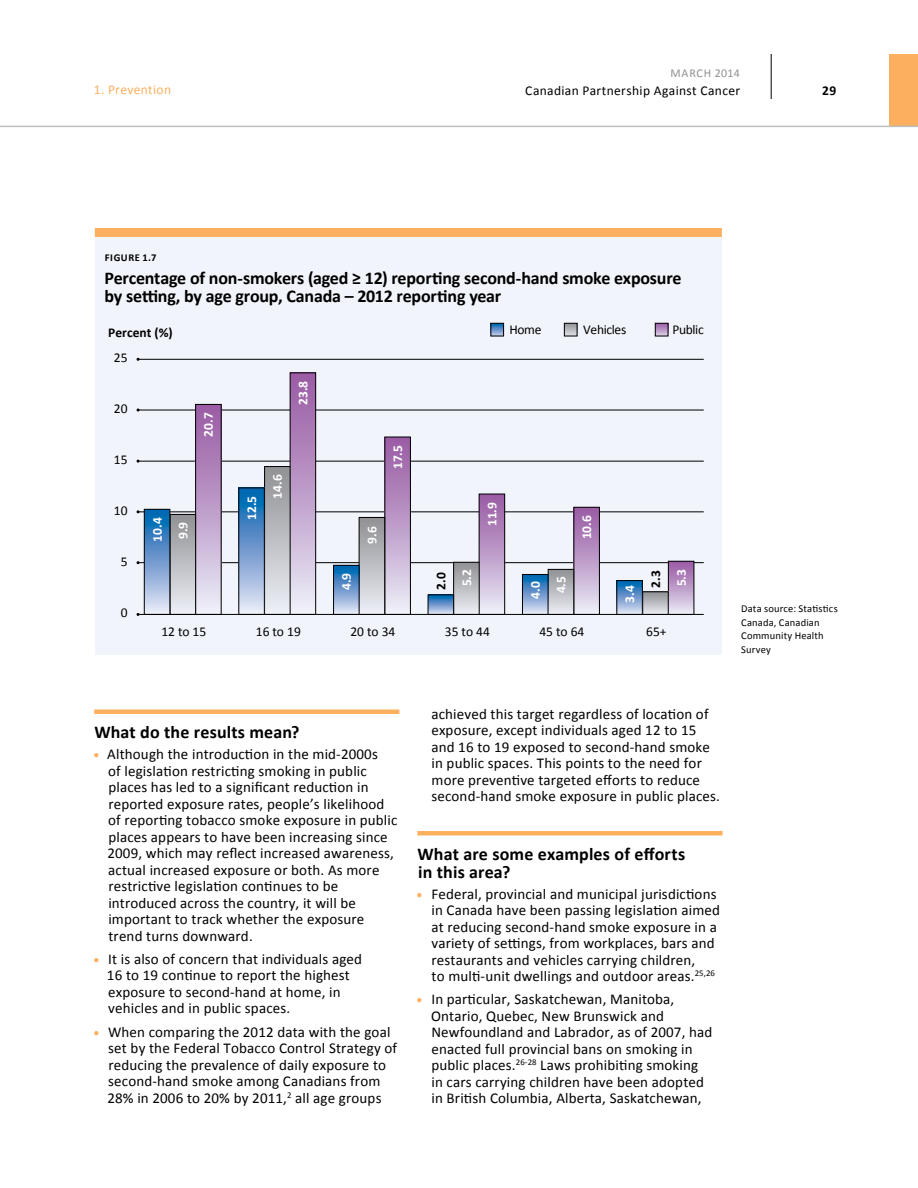
<style>
.page{position:relative;width:918px;height:1188px;background:#fff}
.page>*{position:absolute;margin:0;border:0;box-sizing:border-box;transform-origin:0 0}
.t1{font:700 18px/18px "Calibri";letter-spacing:-.015em;color:#000}
.t2{font:15px/16.5px "Calibri";letter-spacing:.01em;color:#000}
.t3{font:13.5px "Calibri";letter-spacing:.01em;color:#000}
.t4{font:700 13.5px "Calibri";color:#fff}
.t5{font:700 13.5px "Calibri";color:#000}
.t6{font:13.5px "Calibri";letter-spacing:.025em;color:#fbaf5f}
.t7{font:13.5px "Calibri";letter-spacing:-.025em;color:#000}
.t8{font:12px "Calibri";letter-spacing:.06em;color:#919195}
.t9{font:10.5px/13.5px "Calibri";letter-spacing:.015em;color:#000}
.t10{font:700 10.5px "Calibri";letter-spacing:.055em;color:#000}
.s1{font-weight:700;font-size:12px;color:#fbaf5f}
</style>
<div class="page">
<div style="left:890px;top:54px;width:28px;height:72px;background:#fbaf5f"></div>
<div style="left:95px;top:235px;width:627px;height:420px;background:#f1f4fa"></div>
<hr style="left:138px;top:562px;width:566px;height:1px;background:#000">
<hr style="left:138px;top:511px;width:566px;height:1px;background:#000">
<hr style="left:138px;top:461px;width:566px;height:1px;background:#000">
<hr style="left:138px;top:410px;width:566px;height:1px;background:#000">
<hr style="left:138px;top:359px;width:566px;height:1px;background:#000">
<div style="left:196px;top:404px;width:25px;height:210px;background:linear-gradient(to bottom,#9656a1,#ebebf7)"></div>
<div style="left:195px;top:404px;width:26px;height:211px;border:1px solid #000"></div>
<div style="left:290px;top:373px;width:26px;height:241px;background:linear-gradient(to bottom,#9656a1,#ebecf7)"></div>
<div style="left:290px;top:373px;width:26px;height:242px;border:1px solid #000"></div>
<div style="left:385px;top:437px;width:25px;height:177px;background:linear-gradient(to bottom,#9656a1,#ebecf7)"></div>
<div style="left:385px;top:437px;width:26px;height:178px;border:1px solid #000"></div>
<div style="left:479px;top:494px;width:26px;height:120px;background:linear-gradient(to bottom,#9656a1,#eaeaf6)"></div>
<div style="left:479px;top:494px;width:26px;height:121px;border:1px solid #000"></div>
<div style="left:574px;top:507px;width:25px;height:107px;background:linear-gradient(to bottom,#9656a1,#eaebf6)"></div>
<div style="left:574px;top:507px;width:26px;height:108px;border:1px solid #000"></div>
<div style="left:668px;top:561px;width:26px;height:53px;background:linear-gradient(to bottom,#9656a0,#e9e8f5)"></div>
<div style="left:668px;top:561px;width:26px;height:54px;border:1px solid #000"></div>
<div style="left:170px;top:514px;width:26px;height:100px;background:linear-gradient(to bottom,#8f9093,#ebeef5)"></div>
<div style="left:170px;top:514px;width:26px;height:101px;border:1px solid #000"></div>
<div style="left:265px;top:467px;width:25px;height:147px;background:linear-gradient(to bottom,#909094,#edf0f7)"></div>
<div style="left:359px;top:517px;width:26px;height:97px;background:linear-gradient(to bottom,#8f9093,#eceff6)"></div>
<div style="left:359px;top:517px;width:26px;height:98px;border:1px solid #000"></div>
<div style="left:454px;top:562px;width:25px;height:52px;background:linear-gradient(to bottom,#8f8f93,#e9ecf3)"></div>
<div style="left:453px;top:562px;width:26px;height:53px;border:1px solid #000"></div>
<div style="left:548px;top:569px;width:26px;height:45px;background:linear-gradient(to bottom,#8f8f93,#ebeef4)"></div>
<div style="left:548px;top:569px;width:26px;height:46px;border:1px solid #000"></div>
<div style="left:643px;top:592px;width:25px;height:22px;background:linear-gradient(to bottom,#909194,#e4e6ed)"></div>
<svg style="left:146px;top:511px;width:22px;height:100px;background:#6f9ed0"></svg>
<div style="left:144px;top:509px;width:26px;height:106px;border:1px solid #000"></div>
<svg style="left:241px;top:490px;width:22px;height:120px;background:#6f9ed0"></svg>
<div style="left:239px;top:488px;width:26px;height:127px;border:1px solid #000"></div>
<svg style="left:335px;top:567px;width:22px;height:46px"></svg>
<div style="left:333px;top:565px;width:26px;height:50px;border:1px solid #000"></div>
<svg style="left:430px;top:597px;width:22px;height:16px"></svg>
<svg style="left:524px;top:576px;width:22px;height:37px"></svg>
<div style="left:522px;top:574px;width:26px;height:41px;border:1px solid #000"></div>
<svg style="left:619px;top:582px;width:22px;height:31px"></svg>
<div style="left:617px;top:580px;width:26px;height:35px;border:1px solid #000"></div>
<svg style="left:493px;top:325px;width:9px;height:9px"></svg>
<div style="left:491px;top:323px;width:13px;height:13px;border:1px solid #000"></div>
<svg style="left:566px;top:325px;width:9px;height:9px"></svg>
<div style="left:564px;top:323px;width:13px;height:13px;border:1px solid #000"></div>
<svg style="left:657px;top:325px;width:9px;height:9px"></svg>
<div style="left:655px;top:323px;width:13px;height:13px;border:1px solid #000"></div>
<hr style="left:138px;top:614px;width:566px;height:1px;background:#000">
<div style="left:95px;top:228px;width:627px;height:9px;background:#fbaf5f"></div>
<hr style="left:94px;top:710px;width:305px;height:4px;background:#fbaf5f">
<div style="left:417px;top:831px;width:306px;height:5px;background:#fbaf5f"></div>
<hr style="left:771px;top:54px;width:1px;height:45px;background:#000">
<hr style="left:0;top:126px;width:918px;height:1px;background:#bcbec0">
<p class="t6" style="left:94px;top:81px;width:79px">1. Prevention</p>
<p class="t8" style="left:670px;top:65px;width:71px">MARCH 2014</p>
<p class="t3" style="left:525px;top:81px;width:217px">Canadian Partnership Against Cancer</p>
<p class="t10" style="left:105px;top:251px;width:53px">FIGURE 1.7</p>
<p class="t1" style="left:104px;top:269px;width:579px">Percentage of non-smokers (aged ≥ 12) reporting second-hand smoke exposure by setting, by age group, Canada – 2012 reporting year</p>
<p class="t5" style="left:108px;top:325px;width:66px">Percent (%)</p>
<p class="t3" style="left:509px;top:321px;width:34px">Home</p>
<p class="t7" style="left:583px;top:321px;width:44px">Vehicles</p>
<p class="t3" style="left:672px;top:321px;width:33px">Public</p>
<p class="t3" style="left:114px;top:349px;width:15px">25</p>
<p class="t3" style="left:114px;top:400px;width:15px">20</p>
<p class="t3" style="left:114px;top:451px;width:15px">15</p>
<p class="t3" style="left:114px;top:502px;width:15px">10</p>
<p class="t3" style="left:121px;top:553px;width:8px">5</p>
<p class="t4" style="left:200px;top:437px;width:26px;rotate:-90deg">20.7</p>
<p class="t4" style="left:149px;top:542px;width:26px;rotate:-90deg">10.4</p>
<p class="t4" style="left:175px;top:539px;width:19px;rotate:-90deg">9.9</p>
<p class="t4" style="left:295px;top:405px;width:26px;rotate:-90deg">23.8</p>
<p class="t4" style="left:243px;top:520px;width:26px;rotate:-90deg">12.5</p>
<p class="t4" style="left:269px;top:499px;width:26px;rotate:-90deg">14.6</p>
<p class="t4" style="left:389px;top:469px;width:26px;rotate:-90deg">17.5</p>
<p class="t4" style="left:364px;top:544px;width:19px;rotate:-90deg">9.6</p>
<p class="t4" style="left:338px;top:590px;width:19px;rotate:-90deg">4.9</p>
<p class="t5" style="left:433px;top:590px;width:19px;rotate:-90deg">2.0</p>
<p class="t4" style="left:484px;top:526px;width:26px;rotate:-90deg">11.9</p>
<p class="t4" style="left:578px;top:539px;width:26px;rotate:-90deg">10.6</p>
<p class="t4" style="left:458px;top:586px;width:19px;rotate:-90deg">5.2</p>
<p class="t4" style="left:553px;top:593px;width:19px;rotate:-90deg">4.5</p>
<p class="t5" style="left:647px;top:588px;width:19px;rotate:-90deg">2.3</p>
<p class="t4" style="left:527px;top:599px;width:19px;rotate:-90deg">4.0</p>
<p class="t4" style="left:621px;top:603px;width:19px;rotate:-90deg">3.4</p>
<p class="t4" style="left:673px;top:586px;width:19px;rotate:-90deg">5.3</p>
<p class="t5" style="left:822px;top:81px;width:16px">29</p>
<p class="t3" style="left:121px;top:604px;width:8px">0</p>
<p class="t3" style="left:161px;top:623px;width:46px">12 to 15</p>
<p class="t3" style="left:256px;top:623px;width:46px">16 to 19</p>
<p class="t3" style="left:350px;top:623px;width:46px">20 to 34</p>
<p class="t3" style="left:445px;top:623px;width:46px">35 to 44</p>
<p class="t3" style="left:539px;top:623px;width:46px">45 to 64</p>
<p class="t3" style="left:646px;top:623px;width:22px">65+</p>
<p class="t1" style="left:94px;top:723px;width:207px">What do the results mean?</p>
<p class="t2" style="left:107px;top:746px;width:292px;text-indent:-14px"><span class="s1">•</span> Although the introduction in the mid-2000s<br>of legislation restricting smoking in public places has led to a significant reduction in reported exposure rates, people’s likelihood of reporting tobacco smoke exposure in public places appears to have been increasing since 2009, which may reflect increased awareness, actual increased exposure or both. As more restrictive legislation continues to be introduced across the country, it will be important to track whether the exposure trend turns downward.</p>
<p class="t2" style="left:107px;top:951px;width:257px;text-indent:-14px"><span class="s1">•</span> It is also of concern that individuals aged 16 to 19 continue to report the highest exposure to second-hand at home, in vehicles and in public spaces.</p>
<p class="t2" style="left:107px;top:1023px;width:291px;text-indent:-14px"><span class="s1">•</span> When comparing the 2012 data with the goal set by the Federal Tobacco Control Strategy of reducing the prevalence of daily exposure to second-hand smoke among Canadians from 28% in 2006 to 20% by 2011,<sup>2</sup> all age groups</p>
<p class="t2" style="left:431px;top:706px;width:290px">achieved this target regardless of location of exposure, except individuals aged 12 to 15 and 16 to 19 exposed to second-hand smoke in public spaces. This points to the need for more preventive targeted efforts to reduce second-hand smoke exposure in public places.</p>
<p class="t1" style="left:418px;top:845px;width:269px">What are some examples of efforts in this area?</p>
<p class="t2" style="left:431px;top:885px;width:290px;text-indent:-15px"><span class="s1">•</span> Federal, provincial and municipal jurisdictions in Canada have been passing legislation aimed at reducing second-hand smoke exposure in a variety of settings, from workplaces, bars and restaurants and vehicles carrying children,<br>to multi-unit dwellings and outdoor areas.<sup>25,26</sup></p>
<p class="t2" style="left:431px;top:991px;width:283px;text-indent:-15px"><span class="s1">•</span> In particular, Saskatchewan, Manitoba, Ontario, Quebec, New Brunswick and Newfoundland and Labrador, as of 2007, had enacted full provincial bans on smoking in public places.<sup>26-28</sup> Laws prohibiting smoking in cars carrying children have been adopted in British Columbia, Alberta, Saskatchewan,</p>
<p class="t9" style="left:741px;top:602px;width:98px">Data source: Statistics<br>Canada, Canadian<br>Community Health<br>Survey</p>
</div>
